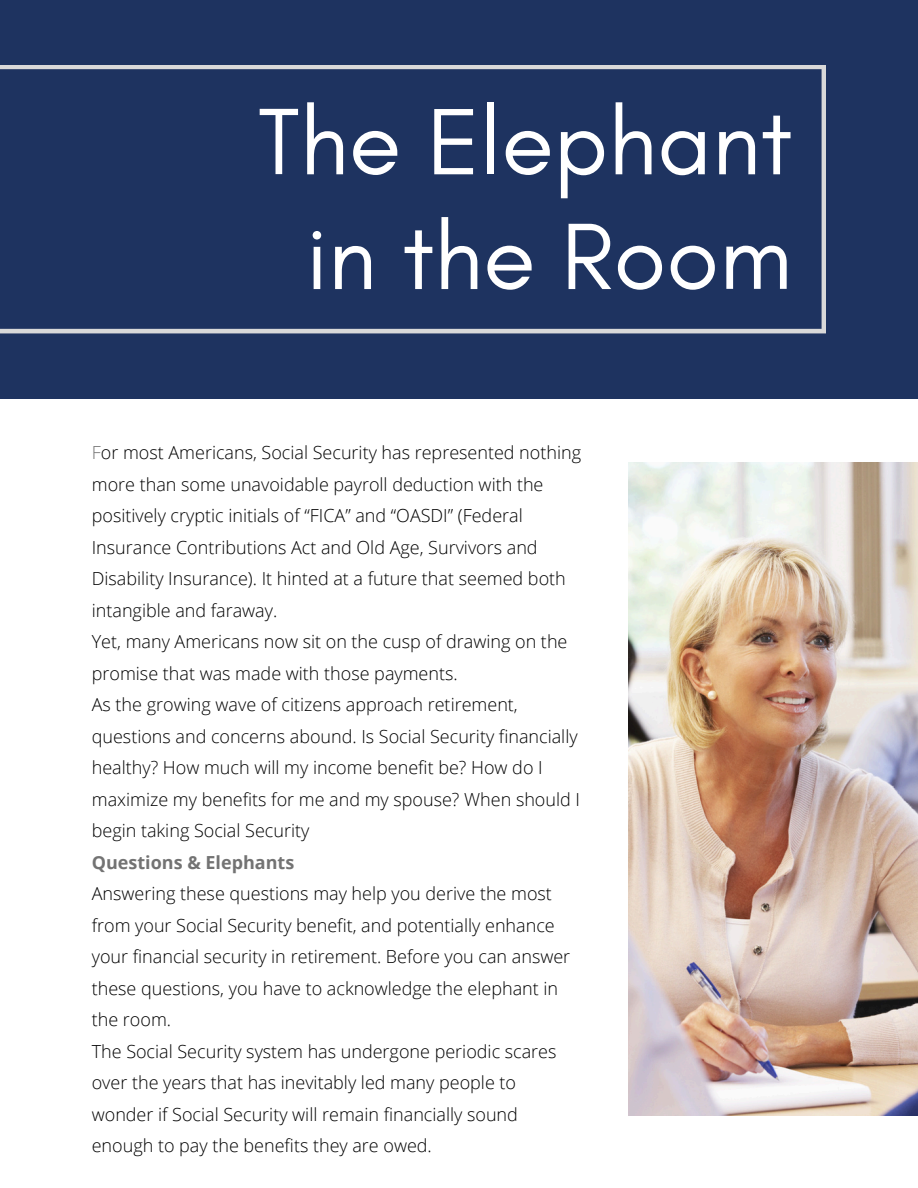
<style>
.page{position:relative;width:918px;height:1188px;background:#fff}
.page>*{position:absolute;margin:0;border:0;box-sizing:border-box;transform-origin:0 0}
.t1{font:96px/114.8px "Glacial Indifference";color:#fff;text-align:center}
.t2{font:300 18px/31.5px "Open Sans";color:#000}
.t3{font:700 18px "Open Sans";color:#737373}
.s1{color:#737373}
</style>
<div class="page">
<div style="left:0;top:0;width:918px;height:398px;background:#1e3360"></div>
<svg style="left:0;top:65px;width:826px;height:268px"></svg>
<img style="left:629px;top:462px;width:289px;height:654px">
<p class="t1" style="left:258px;top:83px;width:536px">The Elephant in the Room</p>
<h1 class="t2" style="left:92px;top:437px;width:491px"><span class="s1">F</span>or most Americans, Social Security has represented nothing more than some unavoidable payroll deduction with the positively cryptic initials of “FICA” and “OASDI” (Federal Insurance Contributions Act and Old Age, Survivors and Disability Insurance). It hinted at a future that seemed both intangible and faraway.</h1>
<p class="t2" style="left:92px;top:626px;width:477px">Yet, many Americans now sit on the cusp of drawing on the promise that was made with those payments.</p>
<p class="t2" style="left:92px;top:689px;width:490px">As the growing wave of citizens approach retirement, questions and concerns abound. Is Social Security financially healthy? How much will my income benefit be? How do I maximize my benefits for me and my spouse? When should I begin taking Social Security</p>
<p class="t3" style="left:92px;top:850px;width:204px">Questions &amp; Elephants</p>
<p class="t2" style="left:92px;top:878px;width:480px">Answering these questions may help you derive the most from your Social Security benefit, and potentially enhance your financial security in retirement. Before you can answer these questions, you have to acknowledge the elephant in the room.</p>
<p class="t2" style="left:92px;top:1035px;width:466px">The Social Security system has undergone periodic scares over the years that has inevitably led many people to wonder if Social Security will remain financially sound enough to pay the benefits they are owed.</p>
</div>
